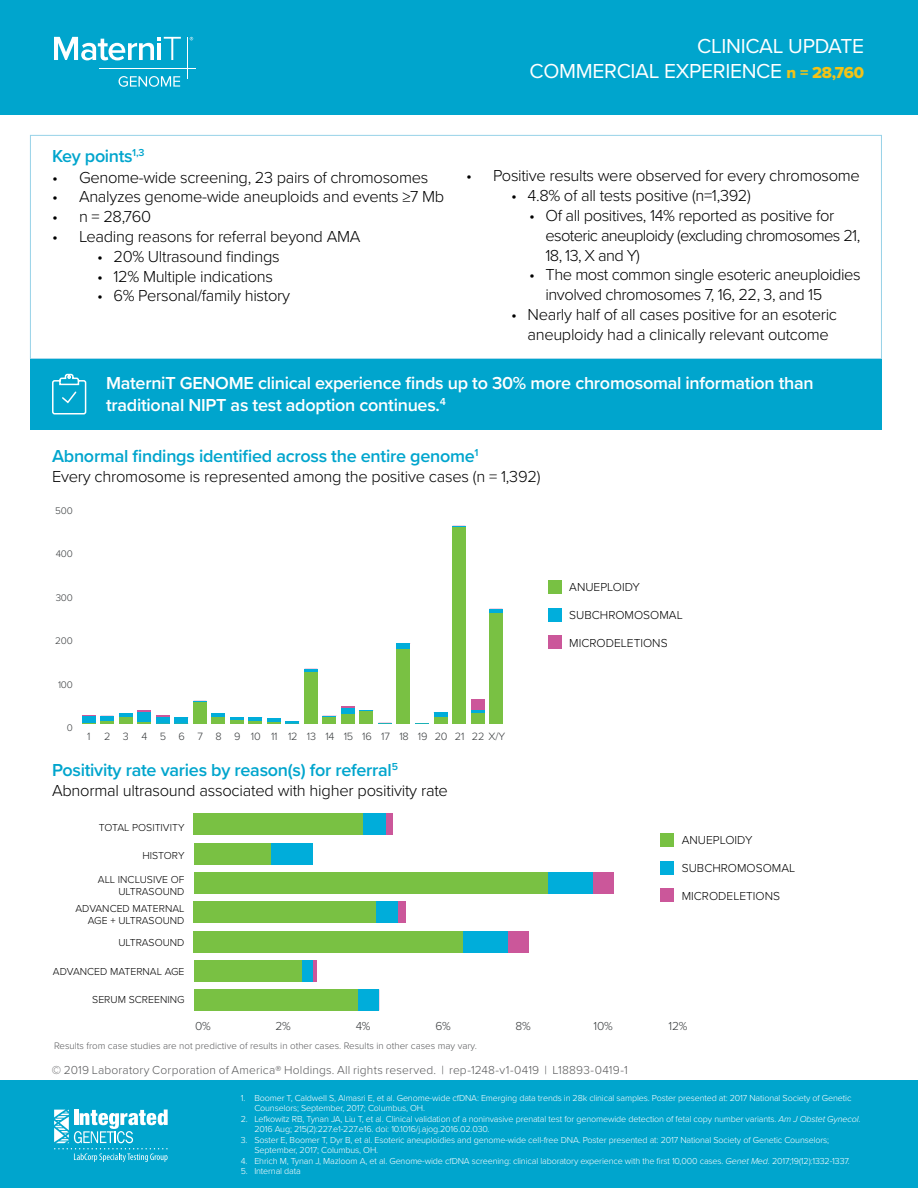
<style>
.page{position:relative;width:918px;height:1188px;background:#fff}
.page>*{position:absolute;margin:0;border:0;box-sizing:border-box;transform-origin:0 0}
.t1{font:21px/25.2px "Proxima Nova";letter-spacing:-.015em;color:#fff;text-align:right}
.t2{font:600 18px/21.6px "Proxima Nova";letter-spacing:-.015em;color:#fff}
.t3{font:600 18px "Proxima Nova";letter-spacing:-.015em;color:#00a5cd}
.t4{font:300 16.5px/19.8px "Proxima Nova";letter-spacing:-.02em;color:#000}
.t5{font:300 16.5px/19.8px "Proxima Nova";letter-spacing:-.04em;color:#000}
.t6{font:300 12px "Proxima Nova";letter-spacing:.015em;color:#58595b}
.t7{font:300 12px "Proxima Nova";color:#000}
.t8{font:300 12px "Proxima Nova";color:#373a3c}
.t9{font:300 10.95px "Proxima Nova";letter-spacing:-.015em;color:#373a3c}
.t10{font:300 10.5px/12px "Proxima Nova";color:#000;text-align:right}
.t11{font:300 9.9px "Proxima Nova";letter-spacing:-.015em;color:#373a3c}
.t12{font:300 9.75px "Proxima Nova";color:#58595b}
.t13{font:300 9px/10.5px "Proxima Nova";letter-spacing:-.015em;color:#fff}
.s1{font-family:"Proxima Nova Extrabld";font-size:16.5px;color:#f3c317}
.s2{font-style:italic}
</style>
<div class="page">
<div style="left:0;top:1080px;width:918px;height:108px;background:#00a5cd"></div>
<div style="left:0;top:0;width:918px;height:114px;background:#00a5cd"></div>
<svg style="left:54px;top:37px;width:127px;height:23px"></svg>
<hr style="left:99px;top:68px;width:96px;height:1px;background:#fff">
<hr style="left:188px;top:37px;width:1px;height:41px;background:#fff">
<svg style="left:119px;top:76px;width:61px;height:11px"></svg>
<div style="left:30px;top:135px;width:852px;height:224px;border:1px solid #97d2e8"></div>
<div style="left:30px;top:359px;width:852px;height:70px;background:#00a5cd"></div>
<svg style="left:52px;top:373px;width:35px;height:42px"></svg>
<svg style="left:82px;top:715px;width:13px;height:1px"></svg>
<div style="left:471px;top:699px;width:13px;height:12px;background:#cc579a"></div>
<div style="left:82px;top:716px;width:13px;height:7px;background:#00adda"></div>
<div style="left:175px;top:718px;width:13px;height:6px;background:#00adda"></div>
<svg style="left:193px;top:701px;width:14px;height:1px"></svg>
<hr style="left:304px;top:669px;width:14px;height:3px;background:#00adda">
<svg style="left:323px;top:706px;width:69px;height:18px"></svg>
<div style="left:397px;top:643px;width:13px;height:7px;background:#00adda"></div>
<svg style="left:415px;top:723px;width:14px;height:1px"></svg>
<div style="left:434px;top:712px;width:13px;height:5px;background:#00adda"></div>
<svg style="left:452px;top:526px;width:14px;height:1px"></svg>
<svg style="left:471px;top:711px;width:13px;height:2px"></svg>
<div style="left:489px;top:609px;width:14px;height:5px;background:#00adda"></div>
<svg style="left:82px;top:723px;width:13px;height:1px"></svg>
<svg style="left:101px;top:714px;width:31px;height:10px"></svg>
<div style="left:119px;top:717px;width:13px;height:7px;background:#79c143"></div>
<svg style="left:138px;top:710px;width:32px;height:14px"></svg>
<div style="left:193px;top:702px;width:14px;height:22px;background:#79c143"></div>
<svg style="left:212px;top:713px;width:87px;height:11px"></svg>
<div style="left:304px;top:672px;width:14px;height:52px;background:#79c143"></div>
<div style="left:323px;top:718px;width:13px;height:6px;background:#79c143"></div>
<div style="left:341px;top:714px;width:14px;height:10px;background:#79c143"></div>
<div style="left:360px;top:711px;width:13px;height:13px;background:#79c143"></div>
<div style="left:397px;top:650px;width:13px;height:74px;background:#79c143"></div>
<div style="left:434px;top:717px;width:13px;height:7px;background:#79c143"></div>
<div style="left:452px;top:527px;width:14px;height:197px;background:#79c143"></div>
<div style="left:471px;top:713px;width:13px;height:11px;background:#79c143"></div>
<div style="left:489px;top:614px;width:14px;height:110px;background:#79c143"></div>
<div style="left:548px;top:580px;width:14px;height:14px;background:#78c143"></div>
<div style="left:548px;top:608px;width:14px;height:14px;background:#00aedc"></div>
<div style="left:548px;top:636px;width:14px;height:13px;background:#cb579a"></div>
<div style="left:385px;top:814px;width:8px;height:21px;background:#cb579a"></div>
<div style="left:593px;top:872px;width:20px;height:22px;background:#cb579a"></div>
<div style="left:398px;top:902px;width:8px;height:21px;background:#cb579a"></div>
<div style="left:507px;top:931px;width:21px;height:21px;background:#cb579a"></div>
<hr style="left:313px;top:960px;width:3px;height:22px;background:#cb579a">
<div style="left:363px;top:814px;width:22px;height:21px;background:#00adda"></div>
<div style="left:270px;top:843px;width:43px;height:21px;background:#00adda"></div>
<div style="left:547px;top:872px;width:46px;height:22px;background:#00adda"></div>
<div style="left:376px;top:902px;width:22px;height:21px;background:#00adda"></div>
<div style="left:463px;top:931px;width:44px;height:21px;background:#00adda"></div>
<div style="left:301px;top:960px;width:12px;height:22px;background:#00adda"></div>
<div style="left:357px;top:990px;width:22px;height:21px;background:#00adda"></div>
<div style="left:194px;top:814px;width:169px;height:21px;background:#79c143"></div>
<div style="left:194px;top:843px;width:76px;height:21px;background:#79c143"></div>
<div style="left:194px;top:872px;width:353px;height:22px;background:#79c143"></div>
<div style="left:194px;top:902px;width:182px;height:21px;background:#79c143"></div>
<div style="left:194px;top:931px;width:269px;height:21px;background:#79c143"></div>
<div style="left:194px;top:960px;width:107px;height:22px;background:#79c143"></div>
<div style="left:194px;top:990px;width:163px;height:21px;background:#79c143"></div>
<div style="left:661px;top:833px;width:13px;height:14px;background:#78c143"></div>
<div style="left:661px;top:861px;width:13px;height:13px;background:#00aedc"></div>
<div style="left:661px;top:889px;width:13px;height:13px;background:#cb579a"></div>
<svg style="left:54px;top:1109px;width:114px;height:53px"></svg>
<h1 class="t1" style="left:530px;top:32px;width:336px">CLINICAL UPDATE<br>COMMERCIAL EXPERIENCE <span class="s1">n = 28,760</span></h1>
<h2 class="t3" style="left:52px;top:142px;width:94px">Key points<sup>1,3</sup></h2>
<h3 class="t4" style="left:52px;top:166px;width:378px">• Genome-wide screening, 23 pairs of chromosomes</h3>
<h3 class="t4" style="left:52px;top:186px;width:394px">• Analyzes genome-wide aneuploids and events ≥7 Mb</h3>
<h3 class="t4" style="left:52px;top:206px;width:101px">• n = 28,760</h3>
<h3 class="t4" style="left:52px;top:226px;width:310px">• Leading reasons for referral beyond AMA</h3>
<h3 class="t4" style="left:97px;top:246px;width:184px">• 20% Ultrasound findings</h3>
<h3 class="t4" style="left:97px;top:265px;width:177px">• 12% Multiple indications</h3>
<h3 class="t4" style="left:97px;top:285px;width:194px">• 6% Personal/family history</h3>
<h3 class="t4" style="left:466px;top:165px;width:395px">• Positive results were observed for every chromosome</h3>
<h3 class="t4" style="left:511px;top:185px;width:241px">• 4.8% of all tests positive (n=1,392)</h3>
<h3 class="t5" style="left:546px;top:205px;width:316px;text-indent:-16px">• Of all positives, 14% reported as positive for esoteric aneuploidy (excluding chromosomes 21,<br>18, 13, X and Y)</h3>
<h3 class="t4" style="left:546px;top:264px;width:317px;text-indent:-16px">• The most common single esoteric aneuploidies involved chromosomes 7, 16, 22, 3, and 15</h3>
<h3 class="t4" style="left:511px;top:304px;width:328px;text-align:center">• Nearly half of all cases positive for an esoteric aneuploidy had a clinically relevant outcome</h3>
<h2 class="t2" style="left:106px;top:372px;width:709px">MaterniT GENOME clinical experience finds up to 30% more chromosomal information than traditional NIPT as test adoption continues.<sup>4</sup></h2>
<h2 class="t3" style="left:52px;top:442px;width:428px">Abnormal findings identified across the entire genome<sup>1</sup></h2>
<h3 class="t4" style="left:52px;top:465px;width:490px">Every chromosome is represented among the positive cases (n = 1,392)</h3>
<p class="t11" style="left:55px;top:505px;width:19px">500</p>
<p class="t11" style="left:56px;top:549px;width:19px">400</p>
<p class="t11" style="left:56px;top:592px;width:19px">300</p>
<p class="t11" style="left:55px;top:635px;width:19px">200</p>
<p class="t11" style="left:58px;top:679px;width:16px">100</p>
<p class="t11" style="left:67px;top:722px;width:8px">0</p>
<p class="t9" style="left:87px;top:730px;width:419px">1 2 3 4 5 6 7 8 9 10 11 12 13 14 15 16 17 18 19202122X/Y</p>
<h2 class="t3" style="left:52px;top:757px;width:347px">Positivity rate varies by reason(s) for referral<sup>5</sup></h2>
<h3 class="t4" style="left:52px;top:780px;width:397px">Abnormal ultrasound associated with higher positivity rate</h3>
<p class="t10" style="left:99px;top:821px;width:87px">TOTAL POSITIVITY</p>
<p class="t10" style="left:143px;top:849px;width:43px">HISTORY</p>
<p class="t10" style="left:98px;top:873px;width:88px">ALL INCLUSIVE OF<br>ULTRASOUND</p>
<p class="t10" style="left:75px;top:902px;width:111px">ADVANCED MATERNAL<br>AGE + ULTRASOUND</p>
<p class="t10" style="left:118px;top:936px;width:68px">ULTRASOUND</p>
<p class="t10" style="left:53px;top:965px;width:133px">ADVANCED MATERNAL AGE</p>
<p class="t10" style="left:92px;top:993px;width:94px">SERUM SCREENING</p>
<h3 class="t7" style="left:569px;top:578px;width:72px">ANUEPLOIDY</h3>
<h3 class="t7" style="left:569px;top:606px;width:115px">SUBCHROMOSOMAL</h3>
<h3 class="t7" style="left:569px;top:634px;width:100px">MICRODELETIONS</h3>
<h3 class="t7" style="left:682px;top:831px;width:72px">ANUEPLOIDY</h3>
<h3 class="t7" style="left:682px;top:859px;width:115px">SUBCHROMOSOMAL</h3>
<h3 class="t7" style="left:682px;top:887px;width:100px">MICRODELETIONS</h3>
<h3 class="t8" style="left:195px;top:1019px;width:17px">0%</h3>
<h3 class="t8" style="left:275px;top:1019px;width:17px">2%</h3>
<h3 class="t8" style="left:356px;top:1019px;width:16px">4%</h3>
<h3 class="t8" style="left:435px;top:1019px;width:17px">6%</h3>
<h3 class="t8" style="left:516px;top:1019px;width:17px">8%</h3>
<h3 class="t8" style="left:594px;top:1019px;width:21px">10%</h3>
<h3 class="t8" style="left:668px;top:1019px;width:20px">12%</h3>
<p class="t12" style="left:54px;top:1038px;width:424px">Results from case studies are not predictive of results in other cases. Results in other cases may vary.</p>
<h3 class="t6" style="left:52px;top:1061px;width:578px">© 2019 Laboratory Corporation of America® Holdings. All rights reserved. | rep-1248-v1-0419 | L18893-0419-1</h3>
<p class="t13" style="left:254px;top:1092px;width:599px;text-indent:-14px">1. Boomer T, Caldwell S, Almasri E, et al. Genome-wide cfDNA: Emerging data trends in 28k clinical samples. Poster presented at: 2017 National Society of Genetic<br>Counselors; September, 2017; Columbus, OH.</p>
<p class="t13" style="left:254px;top:1113px;width:608px;text-indent:-14px">2. Lefkowitz RB, Tynan JA, Liu T, et al. Clinical validation of a noninvasive prenatal test for genomewide detection of fetal copy number variants. <span class="s2">Am J Obstet Gynecol</span>.<br>2016 Aug; 215(2):227.e1-227.e16. doi: 10.1016/j.ajog.2016.02.030.</p>
<p class="t13" style="left:254px;top:1134px;width:576px;text-indent:-14px">3. Soster E, Boomer T, Dyr B, et al. Esoteric aneuploidies and genome-wide cell-free DNA. Poster presented at: 2017 National Society of Genetic Counselors;<br>September, 2017; Columbus, OH.</p>
<p class="t13" style="left:241px;top:1155px;width:611px">4. Ehrich M, Tynan J, Mazloom A, et al. Genome-wide cfDNA screening: clinical laboratory experience with the first 10,000 cases. <span class="s2">Genet Med</span>. 2017;19(12):1332-1337.</p>
<p class="t13" style="left:241px;top:1166px;width:61px">5. Internal data</p>
</div>
